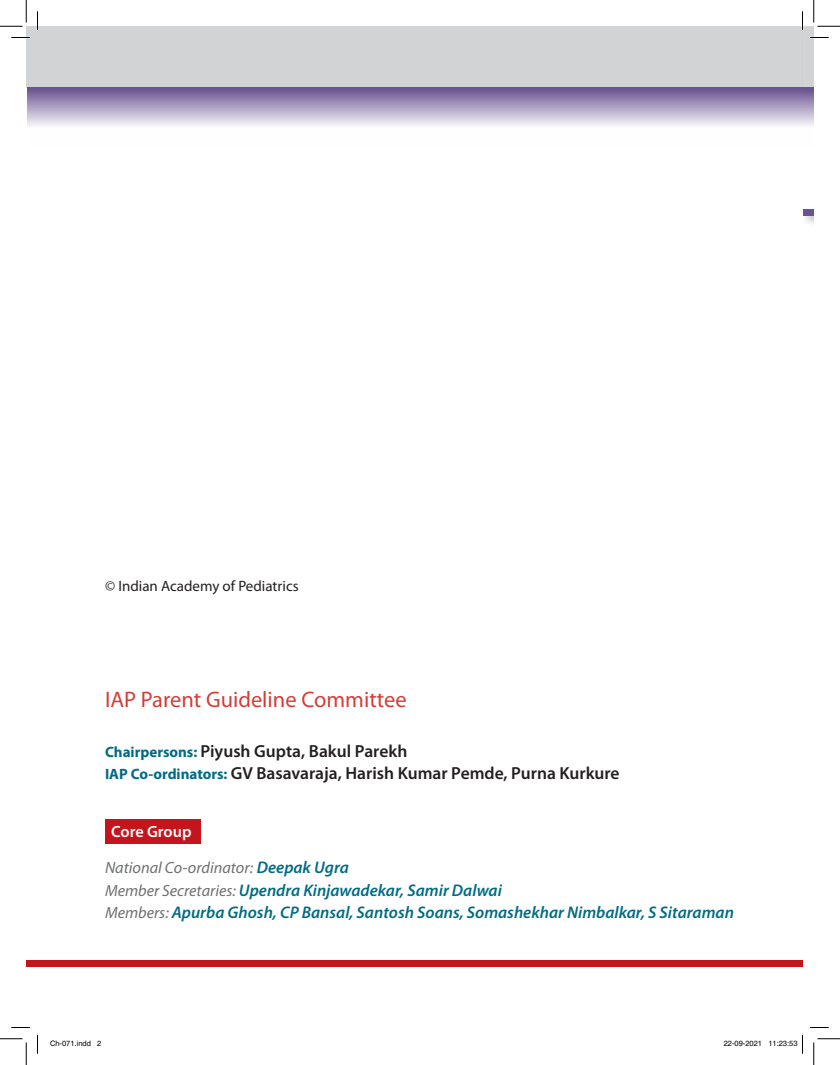
<style>
.page{position:relative;width:840px;height:1065px;background:#fff}
.page>*{position:absolute;margin:0;border:0;box-sizing:border-box;transform-origin:0 0}
.Body_text{font:22.5px "Myriad Pro";color:#d33e39}
.Body_text-2{font:600 17.5px "Myriad Pro";color:#231f20}
.Author_name{font:italic 600 16.88px "Myriad Pro";color:#006b84}
.Author_name-2{font:italic 16.25px "Myriad Pro";color:#6d6f71}
.Author_name-3{font:600 16.25px "Myriad Pro";color:#fff}
.Body_text-3{font:15px "Myriad Pro";color:#231f20}
.t1{font:7.5px "Helvetica";color:#000}
.s1{font-weight:700;font-size:15px;color:#006b84}
.s2{font-weight:600;font-size:16.88px;color:#006b84}
.s3{font-weight:400;font-size:16.25px;color:#6d6f71}
</style>
<div class="page">
<div style="left:27px;top:26px;width:776px;height:61px;background:#d1d3d4"></div>
<div style="left:801px;top:26px;width:13px;height:73px;background:#231f20;opacity:.32"></div>
<div style="left:803px;top:26px;width:11px;height:61px;background:#d1d3d4"></div>
<div style="left:801px;top:206px;width:13px;height:21px;background:#231f20;opacity:.32"></div>
<div style="left:803px;top:209px;width:11px;height:7px;background:#695390"></div>
<svg style="left:803px;top:87px;width:11px;height:39px"></svg>
<svg style="left:27px;top:87px;width:775px;height:39px;background:#ab9fc1"></svg>
<div style="left:26px;top:960px;width:777px;height:6px;background:#c4151c"></div>
<div style="left:105px;top:820px;width:96px;height:24px;background:#c4151c"></div>
<svg style="left:11px;top:37px;width:19px;height:1px"></svg>
<svg style="left:810px;top:37px;width:19px;height:1px"></svg>
<svg style="left:11px;top:1027px;width:19px;height:1px"></svg>
<svg style="left:810px;top:1027px;width:19px;height:1px"></svg>
<svg style="left:37px;top:11px;width:1px;height:19px"></svg>
<svg style="left:37px;top:1035px;width:1px;height:19px"></svg>
<svg style="left:802px;top:11px;width:1px;height:19px"></svg>
<svg style="left:0;top:0;width:27px;height:27px"></svg>
<svg style="left:0;top:1039px;width:27px;height:26px"></svg>
<svg style="left:814px;top:0;width:26px;height:27px"></svg>
<svg style="left:814px;top:1039px;width:26px;height:26px"></svg>
<svg style="left:802px;top:1035px;width:1px;height:19px"></svg>
<p class="Body_text-3" style="left:105px;top:577px;width:195px">© Indian Academy of Pediatrics</p>
<p class="Body_text" style="left:105px;top:686px;width:303px">IAP Parent Guideline Committee</p>
<p class="Body_text-2" style="left:105px;top:740px;width:304px"><span class="s1">Chairpersons:</span> Piyush Gupta, Bakul Parekh</p>
<p class="Body_text-2" style="left:105px;top:762px;width:516px"><span class="s1">IAP Co-ordinators:</span> GV Basavaraja, Harish Kumar Pemde, Purna Kurkure</p>
<p class="Author_name-3" style="left:111px;top:821px;width:82px">Core Group</p>
<p class="Author_name-2" style="left:105px;top:858px;width:245px">National Co-ordinator: <span class="s2">Deepak Ugra</span></p>
<p class="Author_name" style="left:105px;top:879px;width:398px"><span class="s3">Member Secretaries:</span> Upendra Kinjawadekar, Samir Dalwai</p>
<p class="Author_name" style="left:105px;top:902px;width:630px"><span class="s3">Members:</span> Apurba Ghosh, CP Bansal, Santosh Soans, Somashekhar Nimbalkar, S Sitaraman</p>
<p class="t1" style="left:50px;top:1039px;width:53px">Ch-071.indd 2</p>
<p class="t1" style="left:724px;top:1039px;width:75px">22-09-2021 11:23:53</p>
</div>
